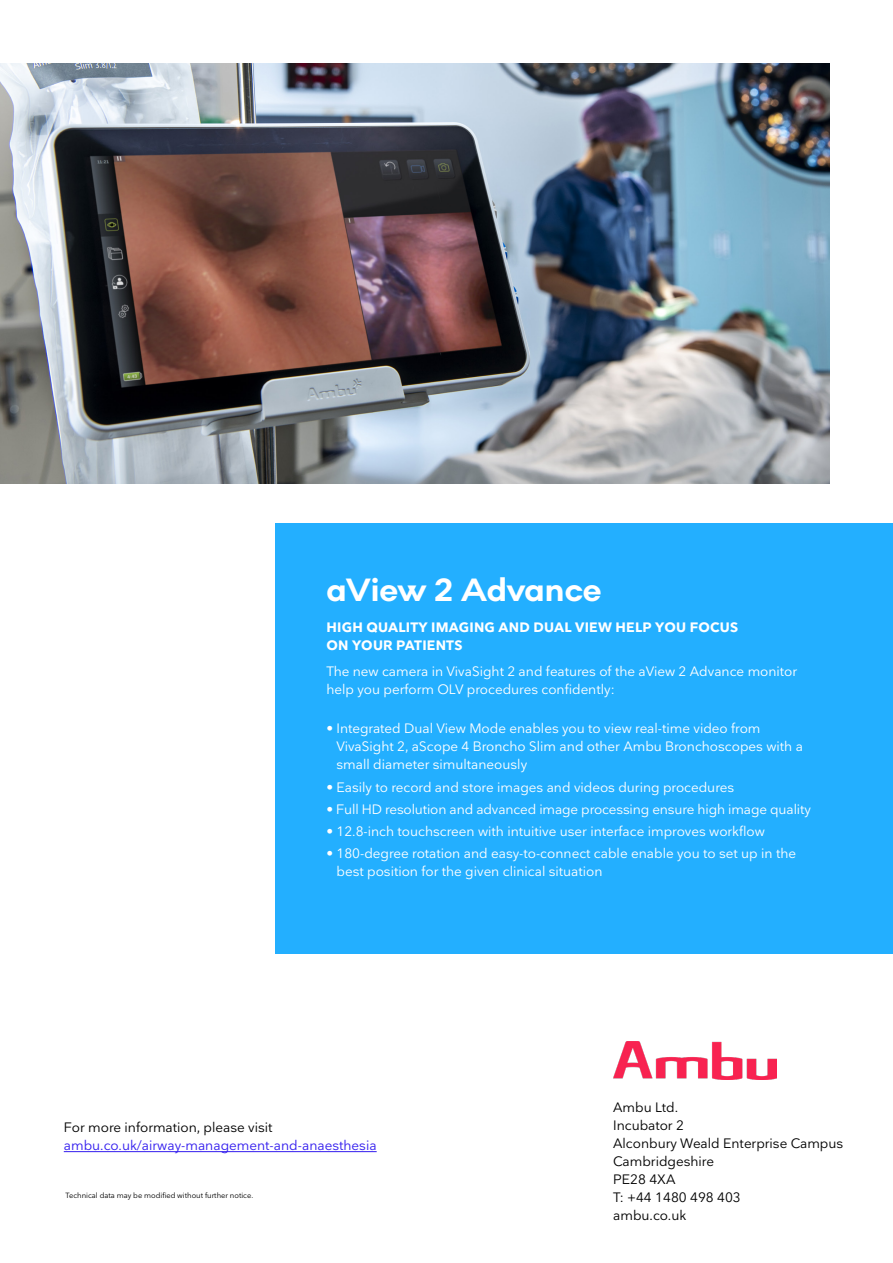
<style>
.page{position:relative;width:893px;height:1263px;background:#fff}
.page>*{position:absolute;margin:0;border:0;box-sizing:border-box;transform-origin:0 0}
.t1{font:700 33px "Noir No 1";color:#fff}
.t2{font:13.5px/18px "Nationale";color:#fff}
.t3{font:13.5px/18px "Nationale";color:#000}
.t4{font:700 13.5px/18px "Nationale";letter-spacing:.015em;color:#fff}
.t5{font:13.5px "Nationale";color:#321cee}
.t6{font:7.5px "Nationale";color:#000}
</style>
<div class="page">
<img style="left:0;top:64px;width:829px;height:420px">
<div style="left:275px;top:523px;width:618px;height:431px;background:#23afff"></div>
<hr style="left:64px;top:1151px;width:313px;height:1px;background:#321cee">
<img style="left:613px;top:1041px;width:164px;height:39px">
<h1 class="t1" style="left:326px;top:565px;width:277px">aView 2 Advance</h1>
<p class="t4" style="left:327px;top:618px;width:413px">HIGH QUALITY IMAGING AND DUAL VIEW HELP YOU FOCUS<br>ON YOUR PATIENTS</p>
<p class="t2" style="left:326px;top:662px;width:472px">The new camera in VivaSight 2 and features of the aView 2 Advance monitor help you perform OLV procedures confidently:</p>
<p class="t2" style="left:336px;top:719px;width:468px;text-indent:-10px">• Integrated Dual View Mode enables you to view real-time video from<br>VivaSight 2, aScope 4 Broncho Slim and other Ambu Bronchoscopes with a small diameter simultaneously</p>
<p class="t2" style="left:326px;top:778px;width:409px">• Easily to record and store images and videos during procedures</p>
<p class="t2" style="left:326px;top:800px;width:486px">• Full HD resolution and advanced image processing ensure high image quality</p>
<p class="t2" style="left:326px;top:822px;width:440px">• 12.8-inch touchscreen with intuitive user interface improves workflow</p>
<p class="t2" style="left:336px;top:844px;width:461px;text-indent:-10px">• 180-degree rotation and easy-to-connect cable enable you to set up in the best position for the given clinical situation</p>
<p class="t3" style="left:64px;top:1118px;width:210px">For more information, please visit</p>
<p class="t5" style="left:64px;top:1137px;width:314px">ambu.co.uk/airway-management-and-anaesthesia</p>
<p class="t6" style="left:66px;top:1191px;width:189px">Technical data may be modified without further notice.</p>
<p class="t3" style="left:613px;top:1097px;width:232px">Ambu Ltd.<br>Incubator 2<br>Alconbury Weald Enterprise Campus<br>Cambridgeshire<br>PE28 4XA<br>T: +44 1480 498 403<br>ambu.co.uk</p>
</div>
